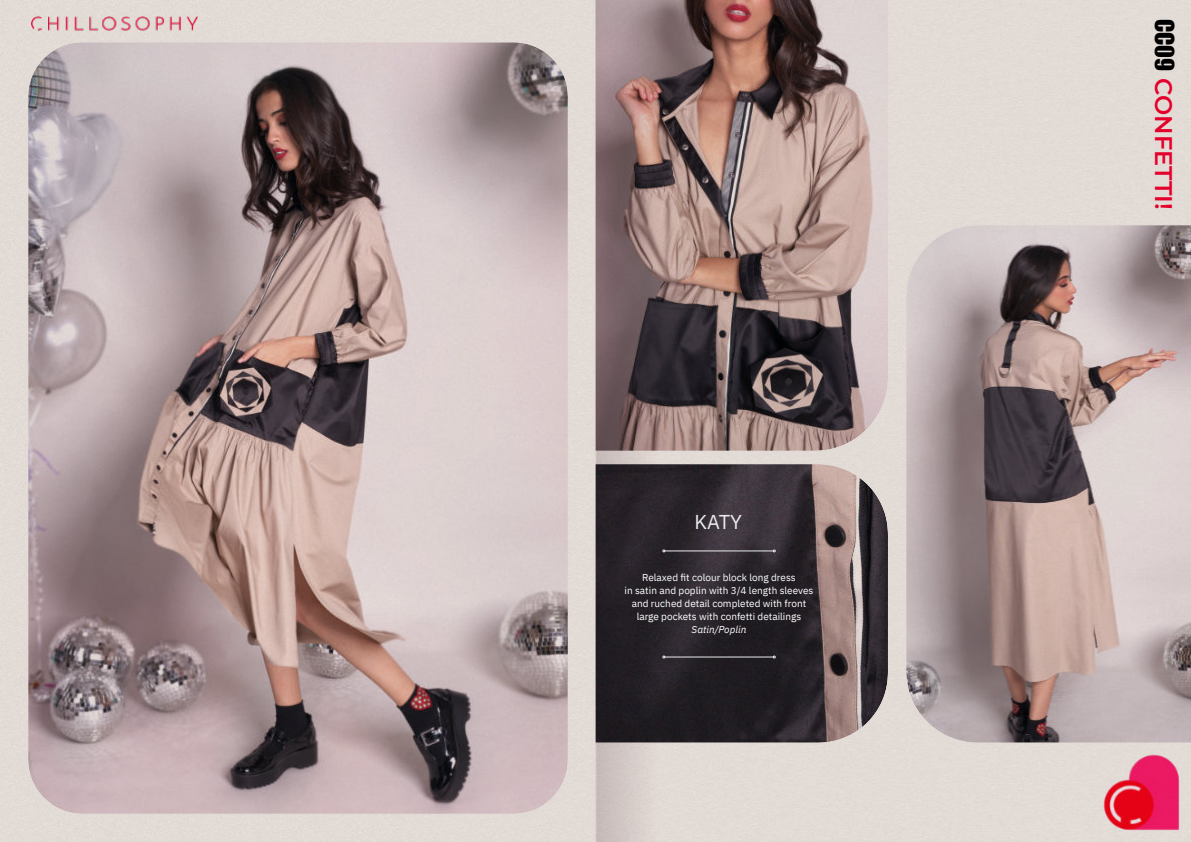
<style>
.page{position:relative;width:1191px;height:842px;background:#e2dad5}
.page>*{position:absolute;margin:0;border:0;box-sizing:border-box;transform-origin:0 0}
.t1{font:600 24px "Montserrat";color:#e4002b}
.t2{font:20px "IBM Plex Sans";color:#ebebeb}
.t3{font:10px/13px "IBM Plex Sans";color:#fff;text-align:center}
.t4{font:italic 10px "IBM Plex Sans";color:#fff}
.s1{font-family:"Impact";font-weight:400;color:#000}
</style>
<div class="page">
<img style="left:31px;top:16px;width:167px;height:15px">
<img style="left:1091px;top:742px;width:100px;height:89px">
<img style="left:28px;top:43px;width:540px;height:771px;border-radius:54px">
<img style="left:906px;top:225px;width:285px;height:517px">
<img style="left:595px;top:0;width:293px;height:451px">
<img style="left:595px;top:464px;width:293px;height:278px">
<hr style="left:665px;top:550px;width:108px;height:1px;background:#ebebeb">
<hr style="left:665px;top:656px;width:108px;height:1px;background:#ebebeb">
<h2 class="t2" style="left:694px;top:513px;width:49px">KATY</h2>
<p class="t3" style="left:624px;top:571px;width:190px">Relaxed fit colour block long dress<br>in satin and poplin with 3/4 length sleeves and ruched detail completed with front large pockets with confetti detailings</p>
<p class="t4" style="left:691px;top:625px;width:56px">Satin/Poplin</p>
<h1 class="t1" style="left:1178px;top:19px;width:192px;rotate:90deg"><span class="s1">CC09</span> CONFETTI!</h1>
</div>
